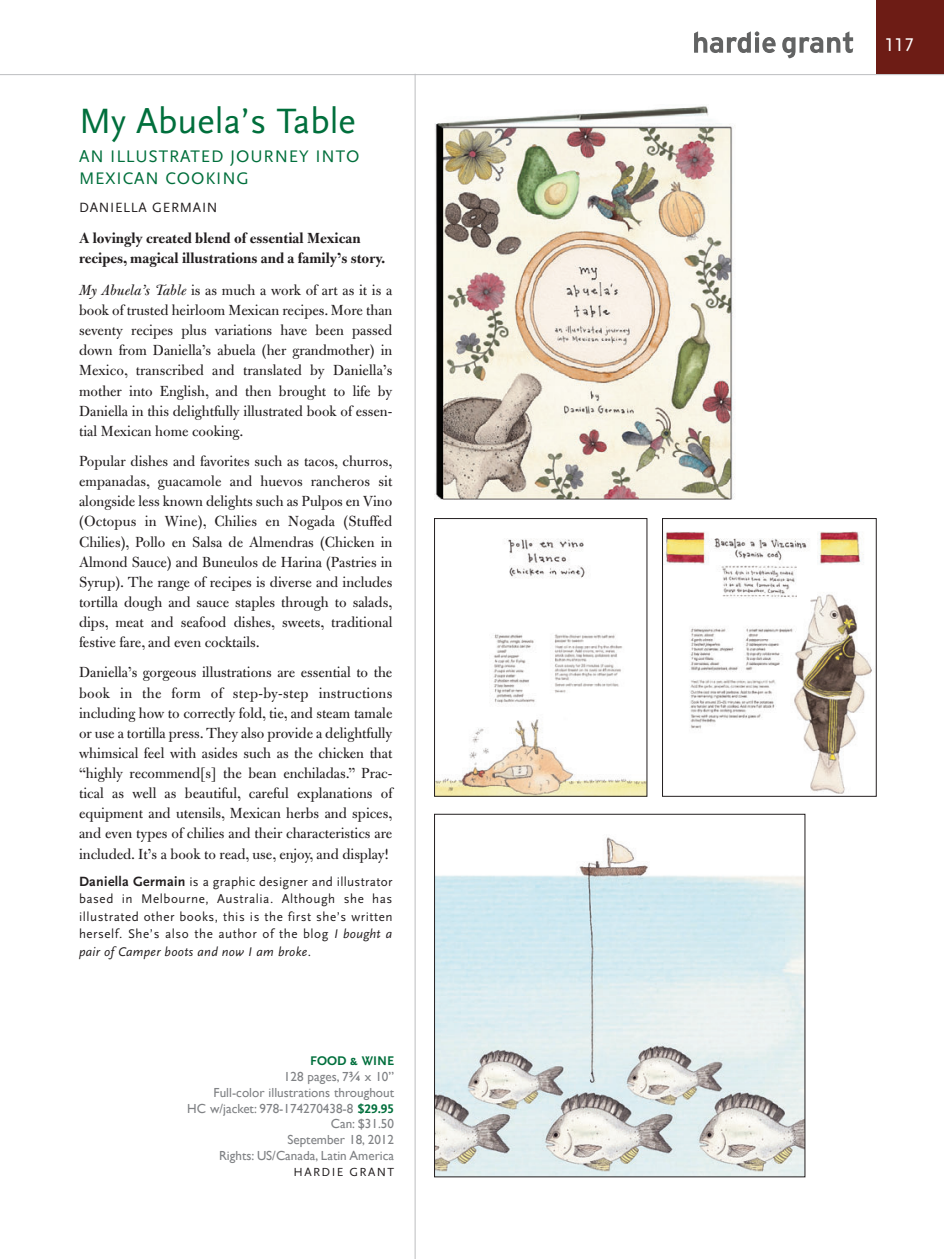
<style>
.page{position:relative;width:944px;height:1259px;background:#fff}
.page>*{position:absolute;margin:0;border:0;box-sizing:border-box;transform-origin:0 0}
.t1{font:36.75px "Scala Sans";color:#006f3c}
.t2{font:19.25px "Scala Sans Caps";color:#fff}
.t3{font:17.5px/22.8px "Scala Sans";letter-spacing:.05em;color:#006f3c}
.t4{font:15.75px/20.1px "Bulmer";color:#231f20;text-align:justify}
.t5{font:700 15.75px/20.1px "Bulmer";color:#231f20}
.t6{font:14px "Scala Sans";letter-spacing:.05em;color:#231f20}
.t7{font:13.12px/17.5px "Scala Sans";letter-spacing:.04em;color:#231f20;text-align:justify}
.t8{font:13.12px/15.8px "Gill Sans";color:#808285;text-align:right}
.t9{font:700 13.12px "Scala Sans Caps";color:#006f3c}
.t10{font:12.25px "Scala Sans";letter-spacing:.115em;color:#231f20}
.s1{font-style:italic}
.s2{font-weight:700;font-size:14px}
.s3{font-family:"Scala Sans Caps Bold Exp";font-size:14px}
.s4{font-family:"Scala Sans Caps";font-weight:700;color:#006f3c}
</style>
<div class="page">
<img style="left:434px;top:106px;width:301px;height:431px">
<hr style="left:415px;top:74px;width:1px;height:1185px;background:#bcbdc0">
<div style="left:876px;top:0;width:68px;height:74px;background:#6d1c15"></div>
<svg style="left:694px;top:31px;width:82px;height:22px"></svg>
<svg style="left:782px;top:31px;width:71px;height:27px"></svg>
<hr style="left:0;top:74px;width:944px;height:1px;background:#bcbdc0">
<img style="left:436px;top:837px;width:367px;height:338px">
<div style="left:434px;top:814px;width:371px;height:363px;border:1px solid #231f20"></div>
<img style="left:664px;top:520px;width:208px;height:274px">
<div style="left:662px;top:518px;width:214px;height:279px;border:1px solid #231f20"></div>
<img style="left:436px;top:520px;width:209px;height:275px">
<div style="left:434px;top:518px;width:213px;height:279px;border:1px solid #231f20"></div>
<h1 class="t1" style="left:79px;top:98px;width:278px">My Abuela’s Table</h1>
<p class="t3" style="left:79px;top:144px;width:282px">AN ILLUSTRATED JOURNEY INTO<br>MEXICAN COOKING</p>
<p class="t6" style="left:79px;top:199px;width:140px">DANIELLA GERMAIN</p>
<p class="t5" style="left:79px;top:230px;width:308px">A lovingly created blend of essential Mexican recipes, magical illustrations and a family’s story.</p>
<p class="t4" style="left:79px;top:282px;width:315px"><span class="s1">My Abuela’s Table</span> is as much a work of art as it is a book of trusted heirloom Mexican recipes. More than seventy recipes plus variations have been passed down from Daniella’s abuela (her grandmother) in Mexico, transcribed and translated by Daniella’s mother into English, and then brought to life by Daniella in this delightfully illustrated book of essen&shy;tial Mexican home cooking.</p>
<p class="t4" style="left:79px;top:453px;width:315px">Popular dishes and favorites such as tacos, churros, empanadas, guacamole and huevos rancheros sit alongside less known delights such as Pulpos en Vino (Octopus in Wine), Chilies en Nogada (Stuffed Chilies), Pollo en Salsa de Almendras (Chicken in Almond Sauce) and Buneulos de Harina (Pastries in Syrup). The range of recipes is diverse and includes tortilla dough and sauce staples through to salads, dips, meat and seafood dishes, sweets, traditional festive fare, and even cocktails.</p>
<p class="t4" style="left:79px;top:664px;width:315px">Daniella’s gorgeous illustrations are essential to the book in the form of step-by-step instructions including how to correctly fold, tie, and steam tamale or use a tortilla press. They also provide a delightfully whimsical feel with asides such as the chicken that “highly recommend[s] the bean enchiladas.” Prac&shy;tical as well as beautiful, careful explanations of equipment and utensils, Mexican herbs and spices, and even types of chilies and their characteristics are included. It’s a book to read, use, enjoy, and display!</p>
<p class="t7" style="left:79px;top:873px;width:315px"><span class="s2">Daniella Germain</span> is a graphic designer and illustrator based in Melbourne, Australia. Although she has illustrated other books, this is the first she’s written herself. She’s also the author of the blog <span class="s1">I bought a pair of Camper boots and now I am broke</span>.</p>
<p class="t9" style="left:310px;top:1053px;width:85px">FOOD &amp; WINE</p>
<p class="t8" style="left:187px;top:1069px;width:208px">128 pages, 7<span class="s3">6</span> x 10”<br>Full-color illustrations throughout<br>HC w/jacket: 978-174270438-8 <span class="s4">$29.95<br></span>Can: $31.50<br>September 18, 2012<br>Rights: US/Canada, Latin America</p>
<p class="t10" style="left:293px;top:1164px;width:102px">HARDIE GRANT</p>
<p class="t2" style="left:885px;top:33px;width:30px">117</p>
</div>
